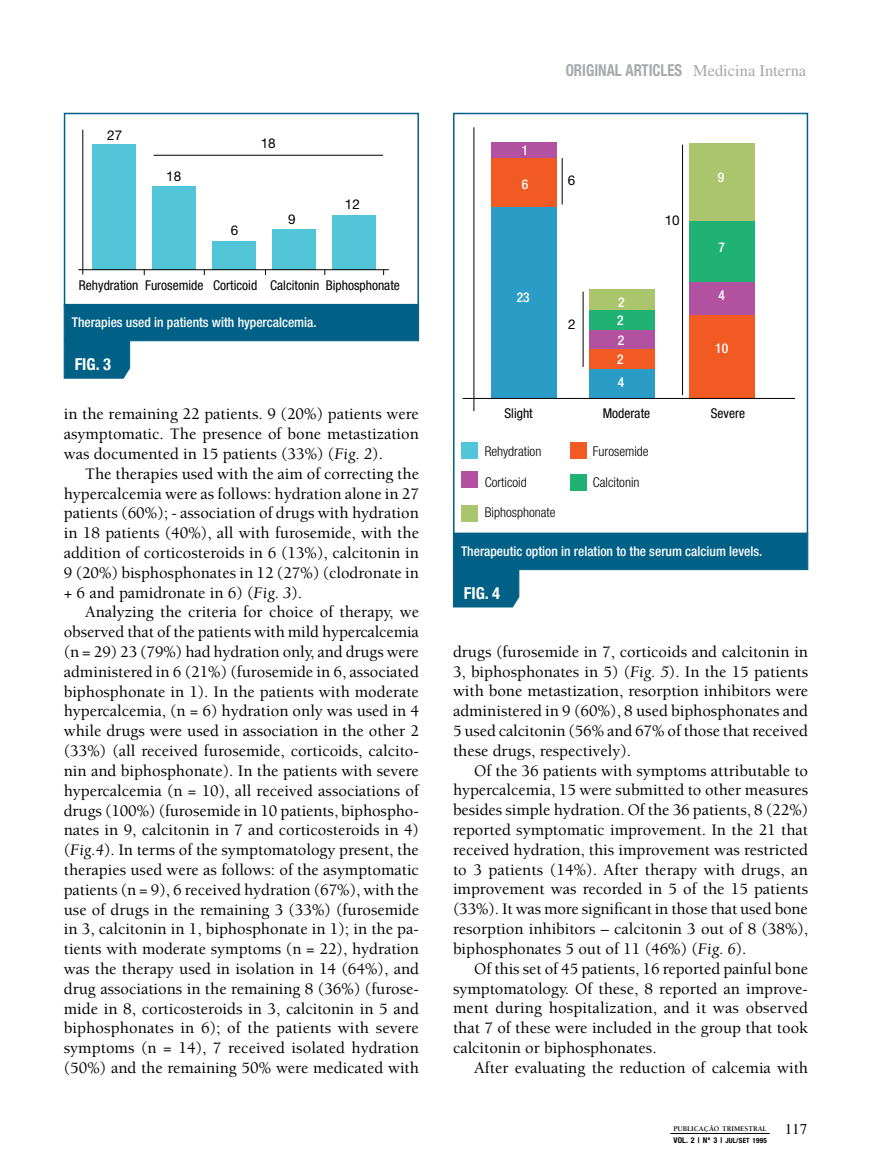
<style>
.page{position:relative;width:872px;height:1170px;background:#fff}
.page>*{position:absolute;margin:0;border:0;box-sizing:border-box;transform-origin:0 0}
.t1{font:500 16.5px/19.8px "Berkeley";color:#000;text-align:justify}
.t2{font:700 condensed 16.5px "Helvetica Neue";color:#a7a9ac;scale:.9 1}
.t3{font:16.5px "Times";color:#a7a9ac}
.t4{font:700 condensed 16.5px "Helvetica Neue";color:#fff}
.t5{font:500 condensed 13.5px "Helvetica Neue";color:#fff}
.t6{font:condensed 13.5px "Helvetica Neue";color:#000}
.t7{font:300 condensed 13.5px "Helvetica Neue";color:#000}
.t8{font:13.5px "Helvetica Neue";color:#000}
.t9{font:700 7.35px "Berkeley";color:#000}
.t10{font:700 condensed 7.2px "Helvetica Neue";letter-spacing:.02em;color:#000}
.s1{font-weight:400;font-style:italic}
.s2{font-family:"Times";font-weight:400;font-size:15px}
.s3{font-size:7.95px}
</style>
<div class="page">
<hr style="left:670px;top:1133px;width:99px;height:1px;background:#000">
<hr style="left:82px;top:130px;width:1px;height:144px;background:#000">
<div style="left:92px;top:145px;width:43px;height:125px;background:#52c6d8"></div>
<div style="left:152px;top:186px;width:43px;height:84px;background:#52c6d8"></div>
<div style="left:212px;top:241px;width:43px;height:29px;background:#52c6d8"></div>
<div style="left:272px;top:229px;width:43px;height:41px;background:#52c6d8"></div>
<div style="left:332px;top:215px;width:43px;height:55px;background:#52c6d8"></div>
<hr style="left:78px;top:269px;width:311px;height:1px;background:#000">
<hr style="left:153px;top:155px;width:230px;height:1px;background:#000">
<div style="left:64px;top:113px;width:355px;height:193px;border:2px solid #006086"></div>
<div style="left:64px;top:304px;width:355px;height:37px;background:#006086;border:1px solid #006086"></div>
<svg style="left:63px;top:339px;width:67px;height:40px;background:#076489"></svg>
<hr style="left:473px;top:127px;width:1px;height:284px;background:#000">
<div style="left:491px;top:204px;width:66px;height:194px;background:#2b9cc6"></div>
<div style="left:491px;top:156px;width:66px;height:50px;background:#f15a22"></div>
<div style="left:491px;top:142px;width:66px;height:15px;background:#b2519f"></div>
<div style="left:589px;top:366px;width:65px;height:32px;background:#2b9cc6"></div>
<div style="left:589px;top:348px;width:65px;height:20px;background:#f15a22"></div>
<div style="left:589px;top:328px;width:65px;height:21px;background:#b2519f"></div>
<div style="left:589px;top:309px;width:65px;height:20px;background:#1fb274"></div>
<div style="left:589px;top:289px;width:65px;height:21px;background:#aac56b"></div>
<div style="left:688px;top:314px;width:66px;height:84px;background:#f15a22"></div>
<div style="left:688px;top:281px;width:66px;height:33px;background:#b2519f"></div>
<div style="left:688px;top:221px;width:66px;height:60px;background:#1fb274"></div>
<div style="left:688px;top:144px;width:66px;height:77px;background:#aac56b"></div>
<hr style="left:462px;top:398px;width:333px;height:1px;background:#000">
<div style="left:461px;top:441px;width:17px;height:17px;background:#52c6d8"></div>
<div style="left:570px;top:441px;width:17px;height:17px;background:#f15a22"></div>
<div style="left:461px;top:471px;width:17px;height:17px;background:#b2519f"></div>
<div style="left:570px;top:474px;width:17px;height:17px;background:#1fb274"></div>
<div style="left:461px;top:504px;width:17px;height:17px;background:#aac56b"></div>
<div style="left:453px;top:113px;width:355px;height:421px;border:2px solid #006086"></div>
<div style="left:453px;top:533px;width:355px;height:37px;background:#006086;border:1px solid #006086"></div>
<div style="left:452px;top:567px;width:67px;height:40px;background:#006086"></div>
<hr style="left:562px;top:158px;width:1px;height:46px;background:#000">
<hr style="left:582px;top:291px;width:1px;height:76px;background:#000">
<hr style="left:682px;top:145px;width:1px;height:250px;background:#000">
<p class="t8" style="left:107px;top:127px;width:17px">27</p>
<p class="t8" style="left:166px;top:168px;width:17px">18</p>
<p class="t8" style="left:261px;top:135px;width:17px">18</p>
<p class="t8" style="left:231px;top:222px;width:9px">6</p>
<p class="t8" style="left:288px;top:211px;width:9px">9</p>
<p class="t8" style="left:345px;top:196px;width:17px">12</p>
<p class="t6" style="left:79px;top:278px;width:322px">Rehydration Furosemide Corticoid Calcitonin Biphosphonate</p>
<p class="t5" style="left:72px;top:314px;width:246px">Therapies used in patients with hypercalcemia.</p>
<p class="t4" style="left:75px;top:354px;width:38px">FIG. 3</p>
<p class="t1" style="left:64px;top:404px;width:357px">in the remaining 22 patients. 9 (20%) patients were asymptomatic. The presence of bone metastization was documented in 15 patients (33%) (<span class="s1">Fig. 2</span>).</p>
<p class="t1" style="left:64px;top:464px;width:357px;text-indent:21px">The therapies used with the aim of correcting the hypercalcemia were as follows: hydration alone in 27 patients (60%); - association of drugs with hydration in 18 patients (40%), all with furosemide, with the addition of corticosteroids in 6 (13%), calcitonin in 9 (20%) bisphosphonates in 12 (27%) (clodronate in + 6 and pamidronate in 6) (<span class="s1">Fig. 3</span>).</p>
<p class="t1" style="left:64px;top:602px;width:357px;text-indent:21px">Analyzing the criteria for choice of therapy, we observed that of the patients with mild hypercalcemia (n = 29) 23 (79%) had hydration only, and drugs were administered in 6 (21%) (furosemide in 6, associated biphosphonate in 1). In the patients with moderate hypercalcemia, (n = 6) hydration only was used in 4 while drugs were used in association in the other 2 (33%) (all received furosemide, corticoids, calcito&shy;nin and biphosphonate). In the patients with severe hypercalcemia (n = 10), all received associations of drugs (100%) (furosemide in 10 patients, biphospho&shy;nates in 9, calcitonin in 7 and corticosteroids in 4) (<span class="s1">Fig.4</span>). In terms of the symptomatology present, the therapies used were as follows: of the asymptomatic patients (n = 9), 6 received hydration (67%), with the use of drugs in the remaining 3 (33%) (furosemide in 3, calcitonin in 1, biphosphonate in 1); in the pa&shy;tients with moderate symptoms (n = 22), hydration was the therapy used in isolation in 14 (64%), and drug associations in the remaining 8 (36%) (furose&shy;mide in 8, corticosteroids in 3, calcitonin in 5 and biphosphonates in 6); of the patients with severe symptoms (n = 14), 7 received isolated hydration (50%) and the remaining 50% were medicated with</p>
<p class="t5" style="left:522px;top:142px;width:8px">1</p>
<p class="t5" style="left:522px;top:176px;width:8px">6</p>
<p class="t5" style="left:517px;top:289px;width:14px">23</p>
<p class="t2" style="left:566px;top:60px;width:115px">ORIGINAL ARTICLES</p>
<p class="t3" style="left:693px;top:61px;width:115px">Medicina Interna</p>
<p class="t8" style="left:568px;top:172px;width:9px">6</p>
<p class="t8" style="left:568px;top:316px;width:9px">2</p>
<p class="t5" style="left:618px;top:294px;width:8px">2</p>
<p class="t5" style="left:617px;top:312px;width:8px">2</p>
<p class="t5" style="left:618px;top:332px;width:8px">2</p>
<p class="t5" style="left:617px;top:350px;width:8px">2</p>
<p class="t5" style="left:618px;top:374px;width:8px">4</p>
<p class="t8" style="left:664px;top:212px;width:17px">10</p>
<p class="t5" style="left:718px;top:169px;width:8px">9</p>
<p class="t5" style="left:718px;top:239px;width:8px">7</p>
<p class="t5" style="left:718px;top:287px;width:8px">4</p>
<p class="t5" style="left:715px;top:340px;width:14px">10</p>
<p class="t6" style="left:504px;top:405px;width:30px">Slight</p>
<p class="t6" style="left:603px;top:405px;width:49px">Moderate</p>
<p class="t6" style="left:711px;top:405px;width:36px">Severe</p>
<p class="t7" style="left:485px;top:443px;width:58px">Rehydration</p>
<p class="t7" style="left:593px;top:443px;width:57px">Furosemide</p>
<p class="t7" style="left:485px;top:474px;width:43px">Corticoid</p>
<p class="t7" style="left:593px;top:474px;width:48px">Calcitonin</p>
<p class="t7" style="left:485px;top:504px;width:72px">Biphosphonate</p>
<p class="t5" style="left:461px;top:543px;width:303px">Therapeutic option in relation to the serum calcium levels.</p>
<p class="t4" style="left:464px;top:583px;width:38px">FIG. 4</p>
<p class="t1" style="left:453px;top:642px;width:357px">drugs (furosemide in 7, corticoids and calcitonin in 3, biphosphonates in 5) (<span class="s1">Fig. 5</span>). In the 15 patients with bone metastization, resorption inhibitors were administered in 9 (60%), 8 used biphosphonates and 5 used calcitonin (56% and 67% of those that received these drugs, respectively).</p>
<p class="t1" style="left:453px;top:760px;width:357px;text-indent:21px">Of the 36 patients with symptoms attributable to hypercalcemia, 15 were submitted to other measures besides simple hydration. Of the 36 patients, 8 (22%) reported symptomatic improvement. In the 21 that received hydration, this improvement was restricted to 3 patients (14%). After therapy with drugs, an improvement was recorded in 5 of the 15 patients (33%). It was more significant in those that used bone resorption inhibitors – calcitonin 3 out of 8 (38%), biphosphonates 5 out of 11 (46%) (<span class="s1">Fig. 6</span>).</p>
<p class="t1" style="left:453px;top:958px;width:357px;text-indent:21px">Of this set of 45 patients, 16 reported painful bone symptomatology. Of these, 8 reported an improve&shy;ment during hospitalization, and it was observed that 7 of these were included in the group that took calcitonin or biphosphonates.</p>
<p class="t1" style="left:474px;top:1057px;width:335px">After evaluating the reduction of calcemia with</p>
<p class="t9" style="left:673px;top:1124px;width:135px">PUBLICAÇÃO TRIMESTRAL <span class="s2">117</span></p>
<p class="t10" style="left:673px;top:1135px;width:95px"><span class="s3">VOL. 2 | Nº 3 |</span> JUL/SET 1995</p>
</div>
